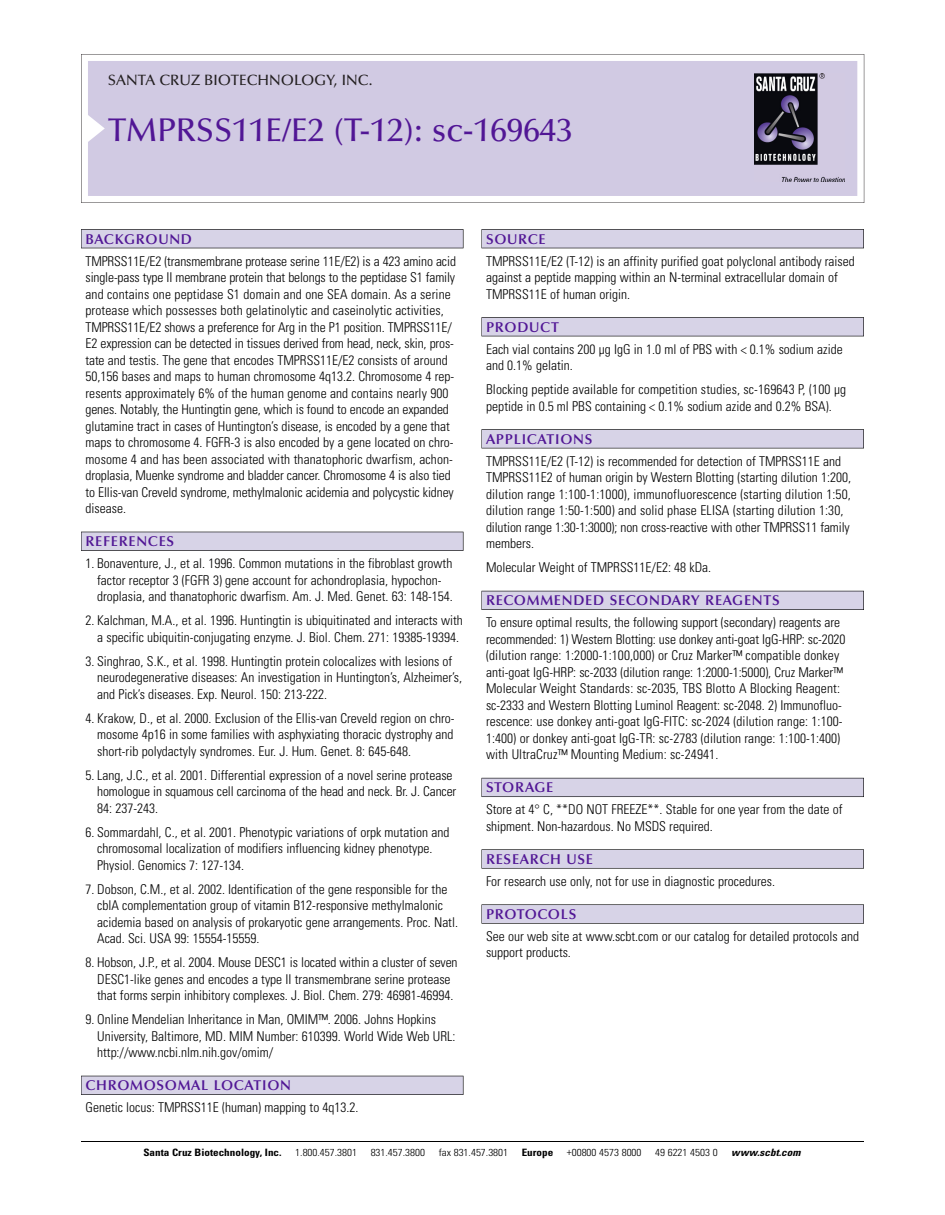
<style>
.page{position:relative;width:945px;height:1215px;background:#fff}
.page>*{position:absolute;margin:0;border:0;box-sizing:border-box;transform-origin:0 0}
.t1{font:500 33px "Optima";color:#511695}
.t2{font:500 15px "Optima";color:#231f20}
.t3{font:600 14.25px "Optima";letter-spacing:.05em;color:#511695}
.t4{font:300 condensed 13.5px/16.5px "Univers";color:#000}
.t5{font:300 condensed 10.2px "Univers";color:#000;scale:1.1 1}
.t6{font:700 condensed 10.2px "Univers";color:#000;scale:1.1 1}
.t7{font:italic 700 condensed 10.2px "Univers";letter-spacing:.005em;color:#000;scale:1.1 1}
</style>
<div class="page">
<svg style="left:81px;top:54px;width:783px;height:149px"></svg>
<div style="left:88px;top:61px;width:769px;height:135px;background:#d1cae3"></div>
<img style="left:754px;top:74px;width:91px;height:108px">
<div style="left:81px;top:229px;width:382px;height:19px;background:#525156"></div>
<div style="left:81px;top:230px;width:382px;height:18px;background:#d7d3e7"></div>
<div style="left:81px;top:532px;width:382px;height:19px;background:#515055"></div>
<div style="left:81px;top:532px;width:382px;height:18px;background:#d7d3e7"></div>
<div style="left:81px;top:1076px;width:382px;height:19px;background:#525158"></div>
<div style="left:81px;top:1076px;width:382px;height:18px;background:#d7d3e7"></div>
<div style="left:482px;top:229px;width:382px;height:19px;background:#525156"></div>
<div style="left:482px;top:230px;width:381px;height:18px;background:#d7d3e7"></div>
<div style="left:482px;top:317px;width:382px;height:19px;background:#525155"></div>
<div style="left:482px;top:318px;width:381px;height:18px;background:#d7d3e7"></div>
<div style="left:482px;top:429px;width:382px;height:19px;background:#545357"></div>
<div style="left:482px;top:430px;width:381px;height:18px;background:#d7d3e7"></div>
<div style="left:482px;top:591px;width:382px;height:19px;background:#54535a"></div>
<div style="left:482px;top:591px;width:381px;height:18px;background:#d7d3e7"></div>
<div style="left:482px;top:778px;width:382px;height:19px;background:#5b5a62"></div>
<div style="left:482px;top:778px;width:381px;height:18px;background:#d7d3e7"></div>
<div style="left:482px;top:849px;width:382px;height:20px;background:#626263"></div>
<div style="left:482px;top:850px;width:381px;height:18px;background:#d7d3e7"></div>
<div style="left:482px;top:904px;width:382px;height:20px;background:#616161"></div>
<div style="left:482px;top:905px;width:381px;height:18px;background:#d7d3e7"></div>
<hr style="left:81px;top:1141px;width:783px;height:1px;background:#000">
<p class="t2" style="left:108px;top:74px;width:266px">SANTA CRUZ BIOTECHNOLOGY, INC.</p>
<h1 class="t1" style="left:108px;top:117px;width:466px">TMPRSS11E/E2 (T-12): sc-169643</h1>
<p class="t3" style="left:86px;top:233px;width:108px">BACKGROUND</p>
<p class="t4" style="left:86px;top:254px;width:372px">TMPRSS11E/E2 (transmembrane protease serine 11E/E2) is a 423 amino acid single-pass type II membrane protein that belongs to the peptidase S1 family and contains one peptidase S1 domain and one SEA domain. As a serine protease which possesses both gelatinolytic and caseinolytic activities, TMPRSS11E/E2 shows a preference for Arg in the P1 position. TMPRSS11E/ E2 expression can be detected in tissues derived from head, neck, skin, pros&shy;tate and testis. The gene that encodes TMPRSS11E/E2 consists of around 50,156 bases and maps to human chromosome 4q13.2. Chromosome 4 rep&shy;resents approximately 6% of the human genome and contains nearly 900 genes. Notably, the Huntingtin gene, which is found to encode an expanded glutamine tract in cases of Huntington’s disease, is encoded by a gene that maps to chromosome 4. FGFR-3 is also encoded by a gene located on chro&shy;mosome 4 and has been associated with thanatophoric dwarfism, achon&shy;droplasia, Muenke syndrome and bladder cancer. Chromosome 4 is also tied to Ellis-van Creveld syndrome, methylmalonic acidemia and polycystic kidney disease.</p>
<p class="t3" style="left:86px;top:536px;width:90px">REFERENCES</p>
<p class="t4" style="left:97px;top:556px;width:357px;text-indent:-12px">1. Bonaventure, J., et al. 1996. Common mutations in the fibroblast growth factor receptor 3 (FGFR 3) gene account for achondroplasia, hypochon&shy;droplasia, and thanatophoric dwarfism. Am. J. Med. Genet. 63: 148-154.</p>
<p class="t4" style="left:86px;top:613px;width:379px;text-align:center">2. Kalchman, M.A., et al. 1996. Huntingtin is ubiquitinated and interacts with a specific ubiquitin-conjugating enzyme. J. Biol. Chem. 271: 19385-19394.</p>
<p class="t4" style="left:97px;top:654px;width:367px;text-indent:-12px">3. Singhrao, S.K., et al. 1998. Huntingtin protein colocalizes with lesions of neurodegenerative diseases: An investigation in Huntington’s, Alzheimer’s, and Pick’s diseases. Exp. Neurol. 150: 213-222.</p>
<p class="t4" style="left:97px;top:711px;width:359px;text-align:justify;text-indent:-12px">4. Krakow, D., et al. 2000. Exclusion of the Ellis-van Creveld region on chro&shy;mosome 4p16 in some families with asphyxiating thoracic dystrophy and short-rib polydactyly syndromes. Eur. J. Hum. Genet. 8: 645-648.</p>
<p class="t4" style="left:97px;top:768px;width:361px;text-indent:-12px">5. Lang, J.C., et al. 2001. Differential expression of a novel serine protease homologue in squamous cell carcinoma of the head and neck. Br. J. Cancer<br>84: 237-243.</p>
<p class="t4" style="left:97px;top:825px;width:354px;text-indent:-12px">6. Sommardahl, C., et al. 2001. Phenotypic variations of orpk mutation and chromosomal localization of modifiers influencing kidney phenotype.<br>Physiol. Genomics 7: 127-134.</p>
<p class="t4" style="left:97px;top:882px;width:362px;text-indent:-12px">7. Dobson, C.M., et al. 2002. Identification of the gene responsible for the cblA complementation group of vitamin B12-responsive methylmalonic acidemia based on analysis of prokaryotic gene arrangements. Proc. Natl.<br>Acad. Sci. USA 99: 15554-15559.</p>
<p class="t4" style="left:86px;top:955px;width:374px;text-align:center">8. Hobson, J.P., et al. 2004. Mouse DESC1 is located within a cluster of seven<br>DESC1-like genes and encodes a type II transmembrane serine protease that forms serpin inhibitory complexes. J. Biol. Chem. 279: 46981-46994.</p>
<p class="t4" style="left:97px;top:1012px;width:360px;text-indent:-12px">9. Online Mendelian Inheritance in Man, OMIM™. 2006. Johns Hopkins<br>University, Baltimore, MD. MIM Number: 610399. World Wide Web URL: http://www.ncbi.nlm.nih.gov/omim/</p>
<p class="t3" style="left:86px;top:1080px;width:207px">CHROMOSOMAL LOCATION</p>
<p class="t4" style="left:86px;top:1100px;width:275px">Genetic locus: TMPRSS11E (human) mapping to 4q13.2.</p>
<p class="t3" style="left:486px;top:233px;width:61px">SOURCE</p>
<p class="t4" style="left:486px;top:254px;width:370px">TMPRSS11E/E2 (T-12) is an affinity purified goat polyclonal antibody raised against a peptide mapping within an N-terminal extracellular domain of<br>TMPRSS11E of human origin.</p>
<p class="t3" style="left:486px;top:321px;width:74px">PRODUCT</p>
<p class="t4" style="left:486px;top:342px;width:358px">Each vial contains 200 µg IgG in 1.0 ml of PBS with &lt; 0.1% sodium azide and 0.1% gelatin.</p>
<p class="t4" style="left:486px;top:382px;width:362px">Blocking peptide available for competition studies, sc-169643 P, (100 µg peptide in 0.5 ml PBS containing &lt; 0.1% sodium azide and 0.2% BSA).</p>
<p class="t3" style="left:486px;top:433px;width:108px">APPLICATIONS</p>
<p class="t4" style="left:486px;top:454px;width:367px">TMPRSS11E/E2 (T-12) is recommended for detection of TMPRSS11E and TMPRSS11E2 of human origin by Western Blotting (starting dilution 1:200, dilution range 1:100-1:1000), immunofluorescence (starting dilution 1:50, dilution range 1:50-1:500) and solid phase ELISA (starting dilution 1:30, dilution range 1:30-1:3000); non cross-reactive with other TMPRSS11 family members.</p>
<p class="t4" style="left:486px;top:560px;width:227px">Molecular Weight of TMPRSS11E/E2: 48 kDa.</p>
<p class="t3" style="left:486px;top:595px;width:295px">RECOMMENDED SECONDARY REAGENTS</p>
<p class="t4" style="left:486px;top:615px;width:361px">To ensure optimal results, the following support (secondary) reagents are recommended: 1) Western Blotting: use donkey anti-goat IgG-HRP: sc-2020 (dilution range: 1:2000-1:100,000) or Cruz Marker™ compatible donkey anti-goat IgG-HRP: sc-2033 (dilution range: 1:2000-1:5000), Cruz Marker™ Molecular Weight Standards: sc-2035, TBS Blotto A Blocking Reagent: sc-2333 and Western Blotting Luminol Reagent: sc-2048. 2) Immunofluo&shy;rescence: use donkey anti-goat IgG-FITC: sc-2024 (dilution range: 1:100- 1:400) or donkey anti-goat IgG-TR: sc-2783 (dilution range: 1:100-1:400) with UltraCruz™ Mounting Medium: sc-24941.</p>
<p class="t3" style="left:486px;top:782px;width:69px">STORAGE</p>
<p class="t4" style="left:486px;top:802px;width:358px">Store at 4° C, **DO NOT FREEZE**. Stable for one year from the date of shipment. Non-hazardous. No MSDS required.</p>
<p class="t3" style="left:486px;top:853px;width:109px">RESEARCH USE</p>
<p class="t4" style="left:486px;top:874px;width:290px">For research use only, not for use in diagnostic procedures.</p>
<p class="t3" style="left:486px;top:908px;width:92px">PROTOCOLS</p>
<p class="t4" style="left:486px;top:929px;width:375px">See our web site at www.scbt.com or our catalog for detailed protocols and support products.</p>
<p class="t6" style="left:143px;top:1148px;width:127px">Santa Cruz Biotechnology, Inc.</p>
<p class="t5" style="left:295px;top:1148px;width:58px">1.800.457.3801</p>
<p class="t5" style="left:371px;top:1148px;width:51px">831.457.3800</p>
<p class="t5" style="left:439px;top:1148px;width:65px">fax 831.457.3801</p>
<p class="t6" style="left:522px;top:1148px;width:30px">Europe</p>
<p class="t5" style="left:567px;top:1148px;width:69px">+00800 4573 8000</p>
<p class="t5" style="left:655px;top:1148px;width:58px">49 6221 4503 0</p>
<p class="t7" style="left:731px;top:1148px;width:64px">www.scbt.com</p>
</div>
